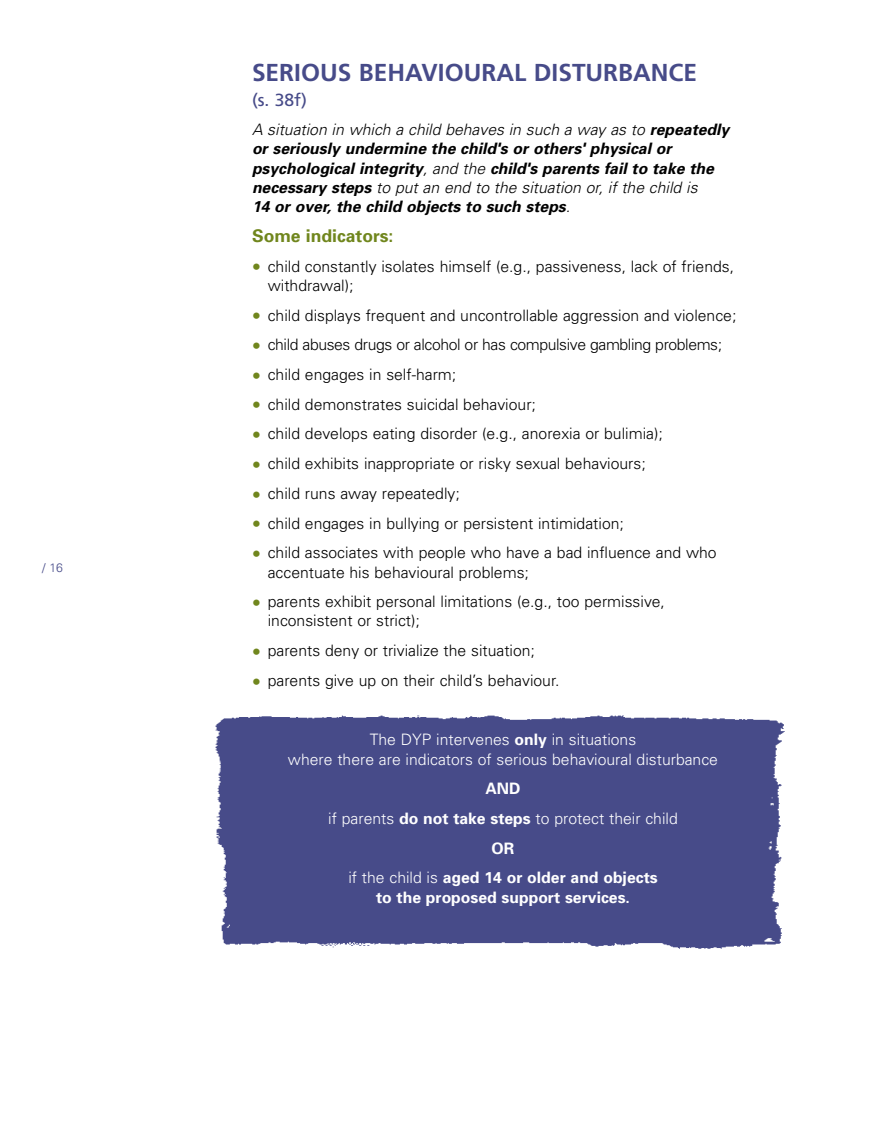
<style>
.page{position:relative;width:882px;height:1134px;background:#fff}
.page>*{position:absolute;margin:0;border:0;box-sizing:border-box;transform-origin:0 0}
.t1{font:700 24.5px "Frutiger";color:#474b89}
.t2{font:700 17.5px "Univers";color:#70861d}
.t3{font:17.5px "Frutiger";color:#474b89}
.t4{font:300 15.75px/19.2px "Univers";color:#000}
.t5{font:italic 700 15.75px/19.2px "Univers";color:#000}
.t6{font:700 15.75px/29.8px "Univers";color:#fff;text-align:center}
.t7{font:300 15.75px/19.2px "Univers";color:#fff;text-align:center}
.t8{font:300 15.75px "Univers";letter-spacing:-.025em;color:#000}
.t9{font:300 12.25px "Univers";color:#474b89}
.s1{font-weight:300}
.s2{font-size:17.5px;color:#70861d}
.s3{font-weight:700}
</style>
<div class="page">
<div style="left:215px;top:715px;width:570px;height:234px;background:#474b89"></div>
<p class="t9" style="left:42px;top:563px;width:22px">/ 16</p>
<h1 class="t1" style="left:252px;top:63px;width:447px">SERIOUS BEHAVIOURAL DISTURBANCE</h1>
<p class="t3" style="left:252px;top:92px;width:56px">(s. 38f)</p>
<p class="t5" style="left:252px;top:121px;width:479px"><span class="s1">A situation in which a child behaves in such a way as to</span> repeatedly or seriously undermine the child's or others' physical or psychological integrity<span class="s1">, and the</span> child's parents fail to take the necessary steps <span class="s1">to put an end to the situation or, if the child is<br></span>14 or over, the child objects to such steps<span class="s1">.</span></p>
<p class="t2" style="left:252px;top:229px;width:143px">Some indicators:</p>
<p class="t4" style="left:268px;top:258px;width:468px;text-indent:-16px"><span class="s2">•</span> child constantly isolates himself (e.g., passiveness, lack of friends, withdrawal);</p>
<p class="t4" style="left:252px;top:307px;width:486px"><span class="s2">•</span> child displays frequent and uncontrollable aggression and violence;</p>
<p class="t8" style="left:252px;top:339px;width:472px"><span class="s2">•</span> child abuses drugs or alcohol or has compulsive gambling problems;</p>
<p class="t4" style="left:252px;top:366px;width:206px"><span class="s2">•</span> child engages in self-harm;</p>
<p class="t4" style="left:252px;top:396px;width:285px"><span class="s2">•</span> child demonstrates suicidal behaviour;</p>
<p class="t4" style="left:252px;top:426px;width:412px"><span class="s2">•</span> child develops eating disorder (e.g., anorexia or bulimia);</p>
<p class="t4" style="left:252px;top:455px;width:395px"><span class="s2">•</span> child exhibits inappropriate or risky sexual behaviours;</p>
<p class="t4" style="left:252px;top:485px;width:209px"><span class="s2">•</span> child runs away repeatedly;</p>
<p class="t4" style="left:252px;top:515px;width:373px"><span class="s2">•</span> child engages in bullying or persistent intimidation;</p>
<p class="t4" style="left:268px;top:544px;width:450px;text-indent:-16px"><span class="s2">•</span> child associates with people who have a bad influence and who accentuate his behavioural problems;</p>
<p class="t4" style="left:268px;top:593px;width:399px;text-indent:-16px"><span class="s2">•</span> parents exhibit personal limitations (e.g., too permissive, inconsistent or strict);</p>
<p class="t4" style="left:252px;top:642px;width:285px"><span class="s2">•</span> parents deny or trivialize the situation;</p>
<p class="t4" style="left:252px;top:672px;width:309px"><span class="s2">•</span> parents give up on their child’s behaviour.</p>
<p class="t7" style="left:288px;top:732px;width:432px">The DYP intervenes <span class="s3">only</span> in situations<br>where there are indicators of serious behavioural disturbance</p>
<p class="t6" style="left:328px;top:775px;width:351px">AND<br><span class="s1">if parents</span> do not take steps <span class="s1">to protect their child<br></span>OR<br><span class="s1">if the child is</span> aged 14 or older and objects</p>
<p class="t6" style="left:376px;top:884px;width:255px">to the proposed support services.</p>
</div>
